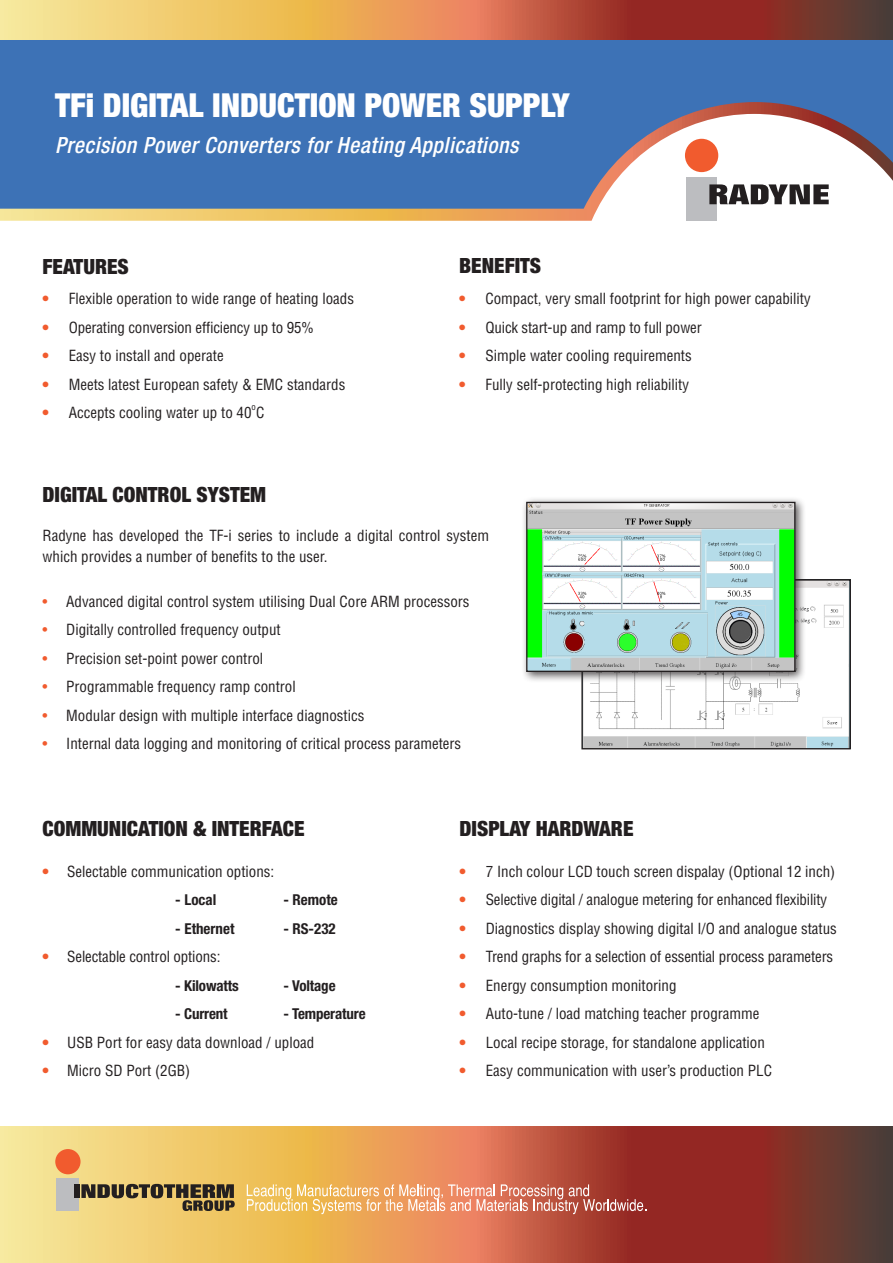
<style>
.page{position:relative;width:893px;height:1263px;background:#fff}
.page>*{position:absolute;margin:0;border:0;box-sizing:border-box;transform-origin:0 0}
.t1{font:900 condensed 33.15px "Helvetica Neue";color:#fff}
.t2{font:italic 500 condensed 22.35px "Helvetica Neue";letter-spacing:.025em;color:#fff}
.t3{font:900 condensed 21px "Helvetica Neue";color:#231f20}
.t4{font:condensed 15px/21px "Helvetica";color:#231f20}
.t5{font:700 condensed 15px "Helvetica Neue";letter-spacing:-.01em;color:#231f20}
.t6{font:700 condensed 15px "Helvetica";color:#f15b2e}
.t7{font:condensed 8.7px "Helvetica";color:#231f20}
.s1{color:#f15b2e}
</style>
<div class="page">
<div style="left:0;top:40px;width:893px;height:169px;background:#3d72b6"></div>
<svg style="left:0;top:102px;width:893px;height:119px"></svg>
<svg style="left:0;top:0;width:893px;height:40px;background:#c6814f"></svg>
<svg style="left:0;top:1127px;width:893px;height:136px;background:#c17d4e"></svg>
<svg style="left:247px;top:1184px;width:399px;height:30px;background:#de9a72"></svg>
<div style="left:55px;top:1149px;width:26px;height:25px;background:#f15b2e;border-radius:50%"></div>
<div style="left:56px;top:1178px;width:23px;height:33px;background:#bcbdc0"></div>
<div style="left:74px;top:1184px;width:5px;height:14px;background:#231f20"></div>
<svg style="left:81px;top:1184px;width:154px;height:27px;background:#937f4e"></svg>
<div style="left:55px;top:83px;width:532px;height:97px;background:#3d72b6"></div>
<div style="left:685px;top:139px;width:33px;height:33px;background:#f15b2e;border-radius:50%"></div>
<div style="left:687px;top:177px;width:30px;height:43px;background:#bcbdc0"></div>
<svg style="left:709px;top:184px;width:120px;height:20px;background:#676465"></svg>
<img style="left:584px;top:582px;width:264px;height:165px">
<div style="left:581px;top:579px;width:270px;height:170px;border:1px solid #231f20"></div>
<div style="left:521px;top:496px;width:286px;height:187px;background:#231f20;opacity:.75"></div>
<img style="left:528px;top:504px;width:265px;height:166px">
<div style="left:526px;top:502px;width:269px;height:170px;border:1px solid #231f20"></div>
<p class="t1" style="left:55px;top:85px;width:516px">TFi DIGITAL INDUCTION POWER SUPPLY</p>
<p class="t2" style="left:55px;top:132px;width:465px">Precision Power Converters for Heating Applications</p>
<p class="t3" style="left:43px;top:253px;width:88px">FEATURES</p>
<p class="t6" style="left:43px;top:289px;width:8px">•</p>
<p class="t6" style="left:43px;top:318px;width:8px">•</p>
<p class="t6" style="left:43px;top:346px;width:8px">•</p>
<p class="t6" style="left:43px;top:375px;width:8px">•</p>
<p class="t6" style="left:43px;top:403px;width:8px">•</p>
<p class="t4" style="left:69px;top:288px;width:287px">Flexible operation to wide range of heating loads</p>
<p class="t4" style="left:69px;top:317px;width:247px">Operating conversion efficiency up to 95%</p>
<p class="t4" style="left:69px;top:345px;width:156px">Easy to install and operate</p>
<p class="t4" style="left:69px;top:374px;width:278px">Meets latest European safety &amp; EMC standards</p>
<p class="t4" style="left:69px;top:402px;width:197px">Accepts cooling water up to 40 C</p>
<p class="t7" style="left:252px;top:402px;width:6px">o</p>
<p class="t3" style="left:459px;top:253px;width:84px">BENEFITS</p>
<p class="t6" style="left:459px;top:289px;width:8px">•</p>
<p class="t6" style="left:459px;top:318px;width:8px">•</p>
<p class="t6" style="left:459px;top:346px;width:8px">•</p>
<p class="t6" style="left:459px;top:375px;width:8px">•</p>
<p class="t4" style="left:485px;top:288px;width:327px">Compact, very small footprint for high power capability</p>
<p class="t4" style="left:485px;top:317px;width:218px">Quick start-up and ramp to full power</p>
<p class="t4" style="left:485px;top:345px;width:208px">Simple water cooling requirements</p>
<p class="t4" style="left:485px;top:374px;width:205px">Fully self-protecting high reliability</p>
<p class="t3" style="left:43px;top:481px;width:225px">DIGITAL CONTROL SYSTEM</p>
<p class="t4" style="left:43px;top:525px;width:448px">Radyne has developed the TF-i series to include a digital control system which provides a number of benefits to the user.</p>
<p class="t4" style="left:43px;top:591px;width:428px"><span class="s1">•</span> Advanced digital control system utilising Dual Core ARM processors</p>
<p class="t4" style="left:43px;top:619px;width:240px"><span class="s1">•</span> Digitally controlled frequency output</p>
<p class="t4" style="left:43px;top:648px;width:222px"><span class="s1">•</span> Precision set-point power control</p>
<p class="t4" style="left:43px;top:676px;width:255px"><span class="s1">•</span> Programmable frequency ramp control</p>
<p class="t4" style="left:43px;top:705px;width:323px"><span class="s1">•</span> Modular design with multiple interface diagnostics</p>
<p class="t4" style="left:43px;top:733px;width:420px"><span class="s1">•</span> Internal data logging and monitoring of critical process parameters</p>
<p class="t3" style="left:43px;top:815px;width:264px">COMMUNICATION &amp; INTERFACE</p>
<p class="t3" style="left:460px;top:815px;width:175px">DISPLAY HARDWARE</p>
<p class="t6" style="left:460px;top:862px;width:8px">•</p>
<p class="t6" style="left:460px;top:890px;width:8px">•</p>
<p class="t6" style="left:460px;top:919px;width:8px">•</p>
<p class="t6" style="left:460px;top:947px;width:8px">•</p>
<p class="t6" style="left:460px;top:976px;width:8px">•</p>
<p class="t6" style="left:460px;top:1004px;width:8px">•</p>
<p class="t6" style="left:460px;top:1033px;width:8px">•</p>
<p class="t6" style="left:460px;top:1061px;width:8px">•</p>
<p class="t4" style="left:67px;top:861px;width:209px">Selectable communication options:</p>
<p class="t5" style="left:175px;top:891px;width:43px">- Local</p>
<p class="t5" style="left:283px;top:891px;width:56px">- Remote</p>
<p class="t5" style="left:175px;top:919px;width:61px">- Ethernet</p>
<p class="t5" style="left:283px;top:919px;width:54px">- RS-232</p>
<p class="t4" style="left:67px;top:946px;width:155px">Selectable control options:</p>
<p class="t5" style="left:175px;top:976px;width:65px">- Kilowatts</p>
<p class="t5" style="left:283px;top:976px;width:54px">- Voltage</p>
<p class="t5" style="left:175px;top:1005px;width:54px">- Current</p>
<p class="t5" style="left:283px;top:1005px;width:84px">- Temperature</p>
<p class="t4" style="left:67px;top:1032px;width:249px">USB Port for easy data download / upload</p>
<p class="t4" style="left:67px;top:1060px;width:124px">Micro SD Port (2GB)</p>
<p class="t4" style="left:486px;top:861px;width:351px">7 Inch colour LCD touch screen dispalay (Optional 12 inch)</p>
<p class="t4" style="left:486px;top:889px;width:343px">Selective digital / analogue metering for enhanced flexibility</p>
<p class="t4" style="left:486px;top:918px;width:353px">Diagnostics display showing digital I/O and analogue status</p>
<p class="t4" style="left:486px;top:946px;width:349px">Trend graphs for a selection of essential process parameters</p>
<p class="t4" style="left:486px;top:975px;width:192px">Energy consumption monitoring</p>
<p class="t4" style="left:486px;top:1003px;width:275px">Auto-tune / load matching teacher programme</p>
<p class="t4" style="left:486px;top:1032px;width:281px">Local recipe storage, for standalone application</p>
<p class="t4" style="left:486px;top:1060px;width:288px">Easy communication with user’s production PLC</p>
<p class="t6" style="left:43px;top:862px;width:8px">•</p>
<p class="t6" style="left:43px;top:947px;width:8px">•</p>
<p class="t6" style="left:43px;top:1033px;width:8px">•</p>
<p class="t6" style="left:43px;top:1061px;width:8px">•</p>
</div>
